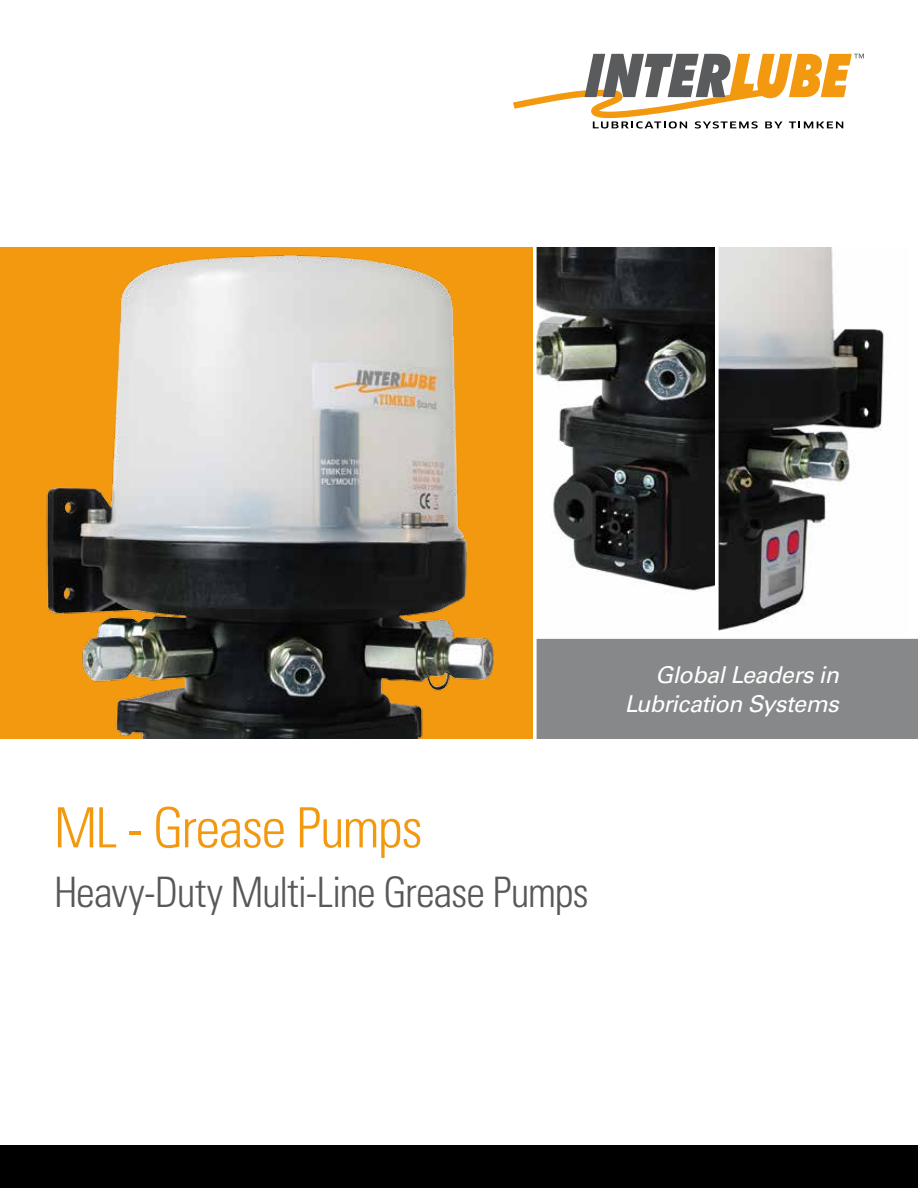
<style>
.page{position:relative;width:918px;height:1188px;background:#fff}
.page>*{position:absolute;margin:0;border:0;box-sizing:border-box;transform-origin:0 0}
.t1{font:300 condensed 55.5px "Univers LT Std";letter-spacing:-.025em;color:#f39910}
.t2{font:300 condensed 42px "Univers LT Std";letter-spacing:-.025em;color:#58585a}
.t3{font:italic 23.25px/29px "Univers LT Std";letter-spacing:-.02em;color:#fff;text-align:right}
</style>
<div class="page">
<img style="left:537px;top:248px;width:177px;height:343px">
<img style="left:719px;top:248px;width:165px;height:383px">
<img style="left:0;top:248px;width:533px;height:491px">
<div style="left:536px;top:637px;width:382px;height:102px;background:#878889"></div>
<hr style="left:534px;top:636px;width:384px;height:3px;background:#fff">
<hr style="left:534px;top:246px;width:3px;height:515px;background:#fff">
<div style="left:0;top:1145px;width:918px;height:43px;background:#000"></div>
<svg style="left:513px;top:54px;width:351px;height:75px"></svg>
<h1 class="t1" style="left:54px;top:794px;width:370px">ML - Grease Pumps</h1>
<h2 class="t2" style="left:54px;top:867px;width:536px">Heavy-Duty Multi-Line Grease Pumps</h2>
<p class="t3" style="left:625px;top:661px;width:216px">Global Leaders in<br>Lubrication Systems</p>
</div>
